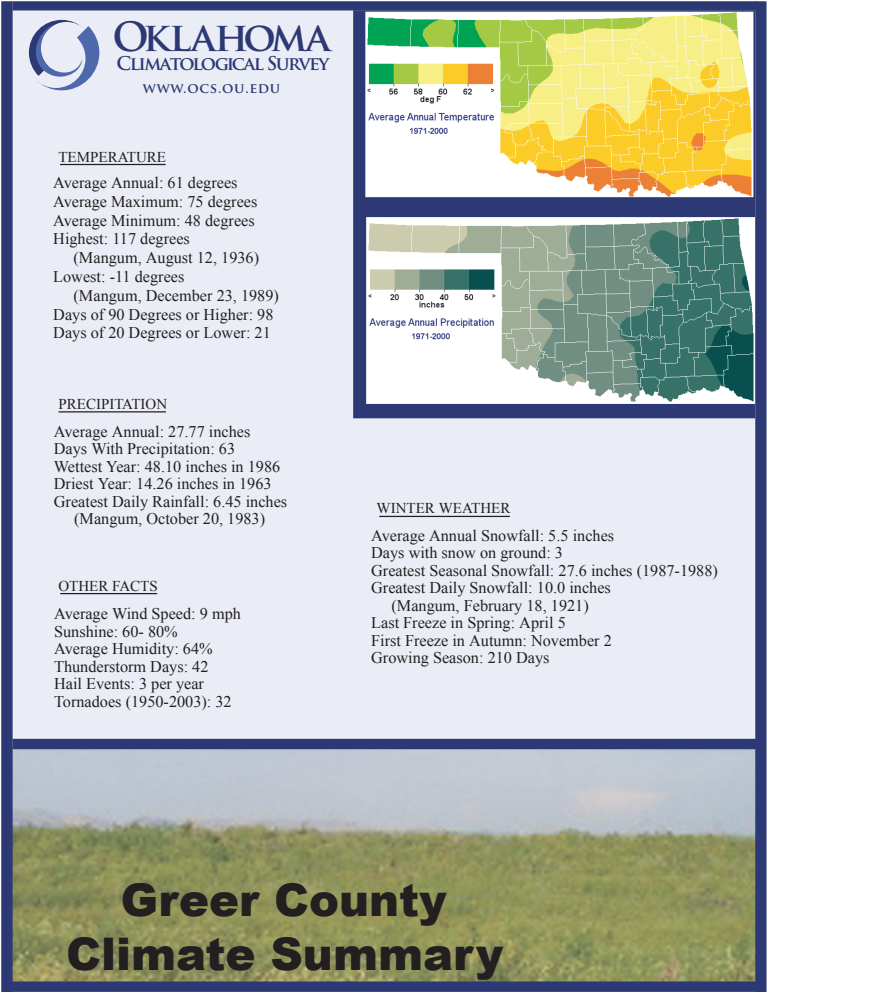
<style>
.page{position:relative;width:876px;height:992px;background:#fff}
.page>*{position:absolute;margin:0;border:0;box-sizing:border-box;transform-origin:0 0}
.t1{font:900 45px/53.8px "Arial";color:#231f20;text-align:center}
.t2{font:700 39.38px "Trajan Pro";letter-spacing:-.04em;color:#2d3974}
.t3{font:700 18.38px "Trajan Pro";letter-spacing:-.08em;color:#2d3974}
.t4{font:16.25px/18.8px "Times New Roman";color:#231f20}
.t5{font:15px "Times New Roman";color:#231f20}
.t6{font:700 13.75px "Trajan Pro";letter-spacing:.05em;color:#2d3974}
</style>
<div class="page">
<div style="left:8px;top:5px;width:750px;height:737px;background:#ebedf6"></div>
<img style="left:13px;top:749px;width:742px;height:232px">
<div style="left:13px;top:1px;width:743px;height:9px;background:#2d3974"></div>
<div style="left:12px;top:738px;width:744px;height:11px;background:#2d3974"></div>
<div style="left:755px;top:1px;width:11px;height:990px;background:#2d3974"></div>
<div style="left:11px;top:981px;width:745px;height:10px;background:#2d3974"></div>
<div style="left:1px;top:1px;width:12px;height:990px;background:#2d3974"></div>
<div style="left:353px;top:10px;width:402px;height:408px;background:#2d3974"></div>
<svg style="left:29px;top:20px;width:70px;height:70px"></svg>
<img style="left:366px;top:217px;width:389px;height:187px">
<img style="left:365px;top:12px;width:388px;height:185px">
<svg style="left:60px;top:163px;width:106px;height:3px"></svg>
<svg style="left:58px;top:411px;width:108px;height:2px"></svg>
<svg style="left:60px;top:593px;width:98px;height:1px"></svg>
<svg style="left:379px;top:515px;width:131px;height:2px"></svg>
<h2 class="t2" style="left:112px;top:13px;width:220px">OKLAHOMA</h2>
<p class="t3" style="left:116px;top:52px;width:214px">CLIMATOLOGICAL SURVEY</p>
<p class="t6" style="left:143px;top:79px;width:139px">WWW.OCS.OU.EDU</p>
<p class="t5" style="left:58px;top:148px;width:109px">TEMPERATURE</p>
<p class="t4" style="left:53px;top:173px;width:206px">Average Annual: 61 degrees<br>Average Maximum: 75 degrees<br>Average Minimum: 48 degrees<br>Highest: 117 degrees</p>
<p class="t4" style="left:53px;top:248px;width:207px;text-indent:20px">(Mangum, August 12, 1936)<br>Lowest: -11 degrees</p>
<p class="t4" style="left:53px;top:286px;width:227px;text-indent:20px">(Mangum, December 23, 1989)<br>Days of 90 Degrees or Higher: 98<br>Days of 20 Degrees or Lower: 21</p>
<p class="t5" style="left:58px;top:395px;width:110px">PRECIPITATION</p>
<p class="t4" style="left:54px;top:421px;width:198px">Average Annual: 27.77 inches</p>
<p class="t4" style="left:54px;top:439px;width:183px">Days With Precipitation: 63</p>
<p class="t4" style="left:54px;top:456px;width:228px">Wettest Year: 48.10 inches in 1986</p>
<p class="t4" style="left:54px;top:474px;width:219px">Driest Year: 14.26 inches in 1963</p>
<p class="t4" style="left:54px;top:491px;width:235px">Greatest Daily Rainfall: 6.45 inches</p>
<p class="t4" style="left:74px;top:509px;width:192px">(Mangum, October 20, 1983)</p>
<p class="t5" style="left:58px;top:577px;width:101px">OTHER FACTS</p>
<p class="t4" style="left:54px;top:604px;width:188px;line-height:17.5px">Average Wind Speed: 9 mph<br>Sunshine: 60- 80%<br>Average Humidity: 64%<br>Thunderstorm Days: 42<br>Hail Events: 3 per year<br>Tornadoes (1950-2003): 32</p>
<p class="t5" style="left:377px;top:499px;width:135px">WINTER WEATHER</p>
<p class="t4" style="left:371px;top:526px;width:244px">Average Annual Snowfall: 5.5 inches</p>
<p class="t4" style="left:371px;top:543px;width:193px">Days with snow on ground: 3</p>
<p class="t4" style="left:371px;top:561px;width:348px">Greatest Seasonal Snowfall: 27.6 inches (1987-1988)</p>
<p class="t4" style="left:371px;top:578px;width:241px">Greatest Daily Snowfall: 10.0 inches</p>
<p class="t4" style="left:391px;top:596px;width:199px">(Mangum, February 18, 1921)</p>
<p class="t4" style="left:371px;top:613px;width:196px">Last Freeze in Spring: April 5</p>
<p class="t4" style="left:371px;top:631px;width:242px">First Freeze in Autumn: November 2</p>
<p class="t4" style="left:371px;top:648px;width:180px">Growing Season: 210 Days</p>
<h1 class="t1" style="left:66px;top:873px;width:438px">Greer County<br>Climate Summary</h1>
</div>
